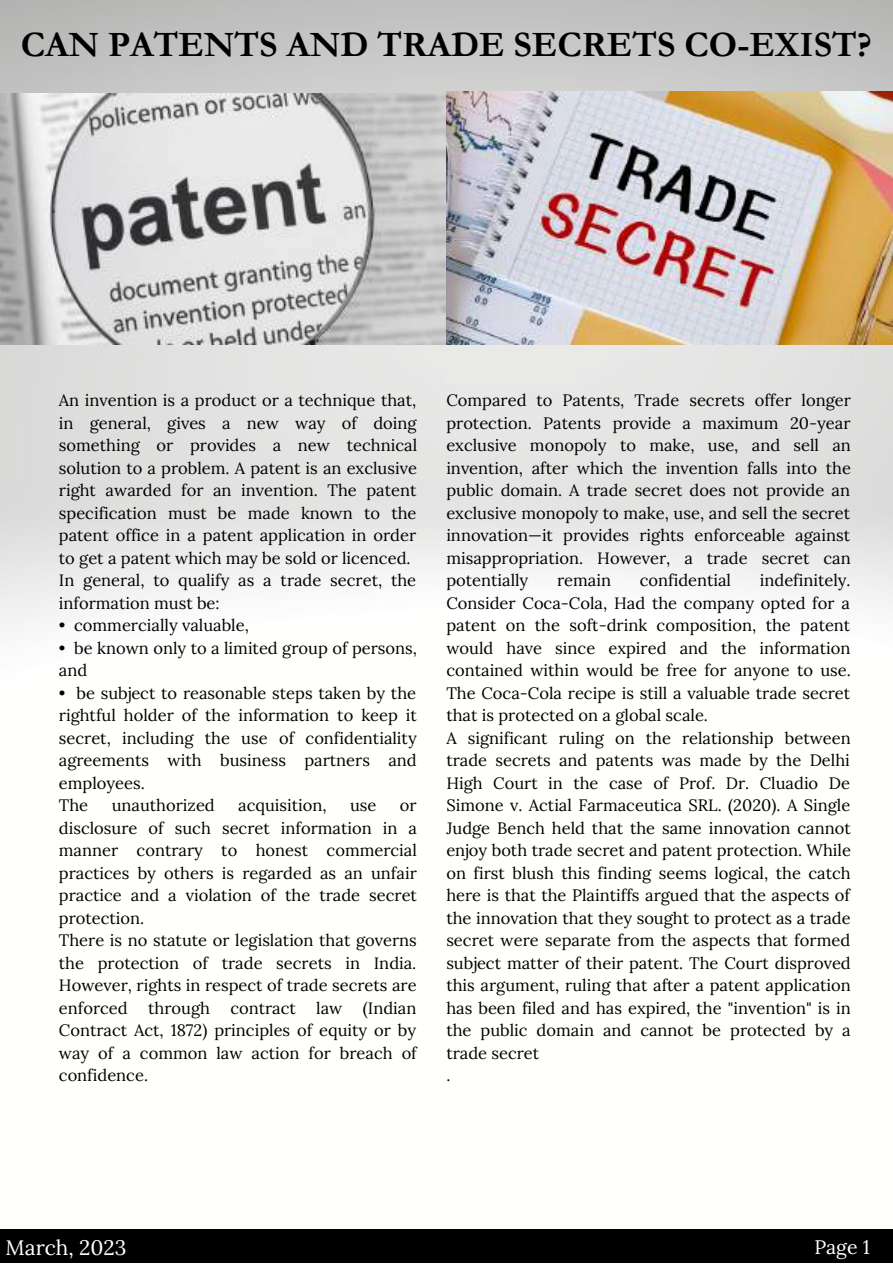
<style>
.page{position:relative;width:893px;height:1264px;background:#fff}
.page>*{position:absolute;margin:0;border:0;box-sizing:border-box;transform-origin:0 0}
.t1{font:700 36px "Garamond";color:#000}
.t2{font:21px "Lora";color:#fff}
.t3{font:19.5px "Lora";color:#fff}
.t4{font:16.5px/22.5px "Lora";color:#000}
.s1{font-size:21px}
</style>
<div class="page">
<img style="left:0;top:0;width:892px;height:629px">
<img style="left:0;top:93px;width:446px;height:251px">
<img style="left:446px;top:92px;width:446px;height:253px">
<hr style="left:0;top:1229px;width:892px;height:2px;background:#000">
<div style="left:0;top:1231px;width:892px;height:31px;background:#000"></div>
<h1 class="t1" style="left:21px;top:25px;width:852px">CAN PATENTS AND TRADE SECRETS CO-EXIST?</h1>
<p class="t4" style="left:59px;top:389px;width:360px">An invention is a product or a technique that, in general, gives a new way of doing something or provides a new technical solution to a problem. A patent is an exclusive right awarded for an invention. The patent specification must be made known to the patent office in a patent application in order to get a patent which may be sold or licenced.<br>In general, to qualify as a trade secret, the information must be:</p>
<p class="t4" style="left:59px;top:614px;width:191px">• commercially valuable,</p>
<p class="t4" style="left:59px;top:636px;width:359px">• be known only to a limited group of persons, and</p>
<p class="t4" style="left:59px;top:681px;width:359px">• be subject to reasonable steps taken by the rightful holder of the information to keep it secret, including the use of confidentiality agreements with business partners and employees.<br>The</p>
<p class="t4" style="left:112px;top:793px;width:105px">unauthorized</p>
<p class="t4" style="left:238px;top:793px;width:90px">acquisition,</p>
<p class="t4" style="left:350px;top:793px;width:28px">use</p>
<p class="t4" style="left:59px;top:793px;width:360px;text-indent:341px">or disclosure of such secret information in a manner contrary to honest commercial practices by others is regarded as an unfair practice and a violation of the trade secret protection.<br>There is no statute or legislation that governs the protection of trade secrets in India.<br>However, rights in respect of trade secrets are enforced through contract law (Indian Contract Act, 1872) principles of equity or by way of a common law action for breach of confidence.</p>
<p class="t4" style="left:446px;top:389px;width:406px;text-align:justify">Compared to Patents, Trade secrets offer longer protection. Patents provide a maximum 20-year exclusive monopoly to make, use, and sell an invention, after which the invention falls into the public domain. A trade secret does not provide an exclusive monopoly to make, use, and sell the secret innovation—it provides rights enforceable against misappropriation. However, a trade secret can potentially</p>
<p class="t4" style="left:446px;top:569px;width:406px;text-indent:313px">indefinitely.<br>Consider Coca-Cola, Had the company opted for a patent on the soft-drink composition, the patent would have since expired and the information contained within would be free for anyone to use.<br>The Coca-Cola recipe is still a valuable trade secret that is protected on a global scale.<br>A significant ruling on the relationship between trade secrets and patents was made by the Delhi High Court in the case of Prof. Dr. Cluadio De Simone v. Actial Farmaceutica SRL. (2020). A Single Judge Bench held that the same innovation cannot enjoy both trade secret and patent protection. While on first blush this finding seems logical, the catch here is that the Plaintiffs argued that the aspects of the innovation that they sought to protect as a trade secret were separate from the aspects that formed subject matter of their patent. The Court disproved this argument, ruling that after a patent application has been filed and has expired, the "invention" is in the public domain and cannot be protected by a trade secret<br>.</p>
<p class="t4" style="left:557px;top:569px;width:55px">remain</p>
<p class="t4" style="left:639px;top:569px;width:93px">confidential</p>
<p class="t2" style="left:6px;top:1233px;width:122px">March, 2023</p>
<p class="t3" style="left:814px;top:1233px;width:68px">P<span class="s1">P</span>a<span class="s1">a</span>g<span class="s1">g</span>e <span class="s1">e</span>1 <span class="s1">1</span></p>
</div>
